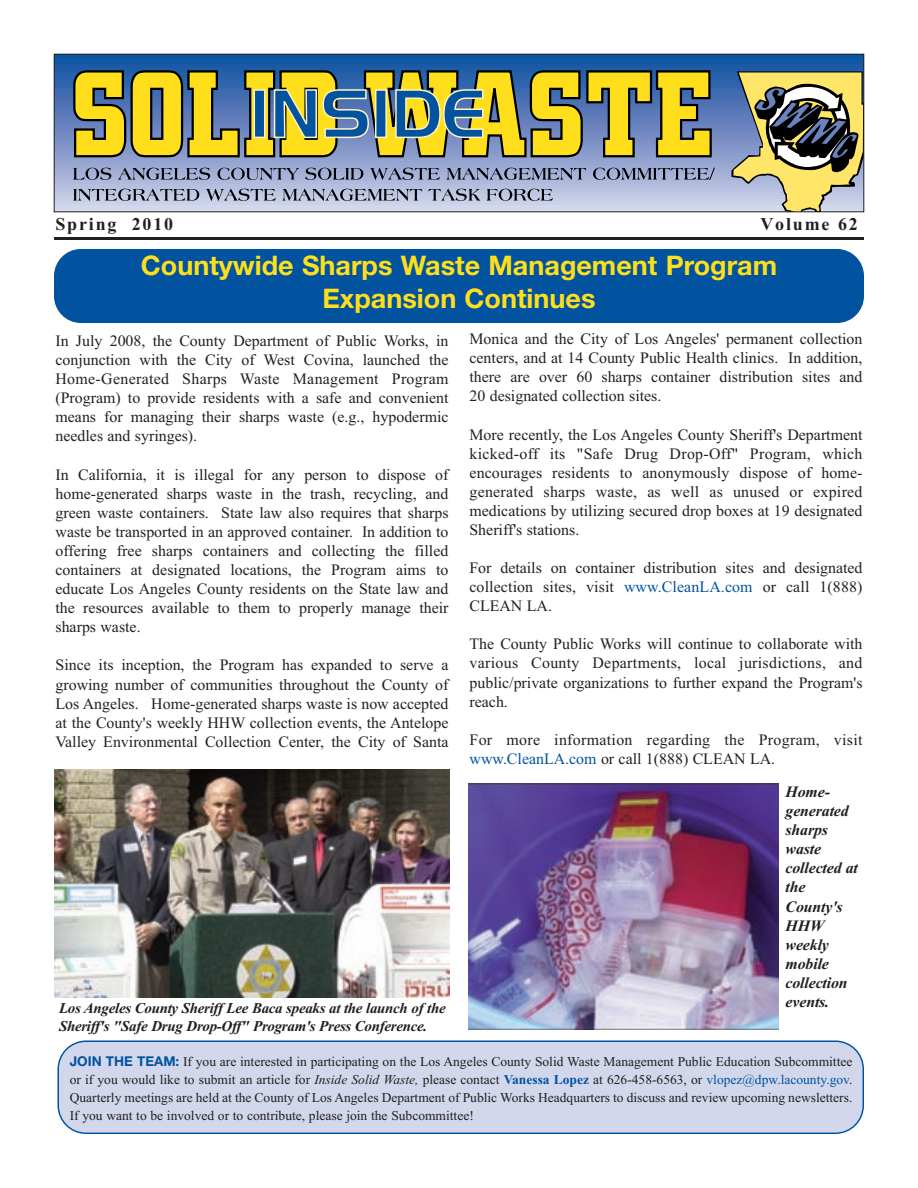
<style>
.page{position:relative;width:918px;height:1188px;background:#fff}
.page>*{position:absolute;margin:0;border:0;box-sizing:border-box;transform-origin:0 0}
.t1{font:700 27px/32.4px "Helvetica Neue LT Std";color:#ffdf1b;text-align:center}
.t2{font:700 18px "Times New Roman";letter-spacing:.1em;color:#231f20}
.t3{font:15.9px/19px "Times New Roman";color:#231f20;text-align:justify}
.t4{font:italic 700 15.9px/19px "Times New Roman";letter-spacing:-.01em;color:#231f20}
.t5{font:15.9px/19px "Times New Roman";letter-spacing:.02em;color:#231f20}
.t6{font:italic 700 15px/18px "Times New Roman";letter-spacing:-.02em;color:#231f20}
.t7{font:13.5px/18px "Times New Roman";color:#231f20;text-align:justify}
.s1{color:#0153a0}
.s2{font-family:"Helvetica Neue LT Std";font-weight:700;color:#0153a0}
.s3{font-style:italic}
.s4{font-family:"Times New Roman PS Bold MT OTF";color:#0153a0}
</style>
<div class="page">
<div style="left:57px;top:1041px;width:807px;height:93px;background:#d2d7eb"></div>
<hr style="left:54px;top:208px;width:810px;height:3px;background:#d6dcee">
<hr style="left:54px;top:205px;width:810px;height:3px;background:#d2d8ec">
<hr style="left:54px;top:202px;width:810px;height:3px;background:#ccd2e9">
<hr style="left:54px;top:199px;width:810px;height:3px;background:#c8cfe7">
<hr style="left:54px;top:196px;width:810px;height:3px;background:#c5cbe5">
<hr style="left:54px;top:193px;width:810px;height:3px;background:#c1c8e3">
<hr style="left:54px;top:190px;width:810px;height:3px;background:#bbc4e1">
<hr style="left:54px;top:187px;width:810px;height:3px;background:#b7c0df">
<hr style="left:54px;top:184px;width:810px;height:3px;background:#b4bede">
<hr style="left:54px;top:181px;width:810px;height:3px;background:#b0bbdc">
<hr style="left:54px;top:178px;width:810px;height:3px;background:#abb7da">
<hr style="left:54px;top:175px;width:810px;height:3px;background:#a7b3d9">
<hr style="left:54px;top:172px;width:810px;height:3px;background:#a4b0d7">
<hr style="left:54px;top:169px;width:810px;height:3px;background:#a0add5">
<hr style="left:54px;top:166px;width:810px;height:3px;background:#9ba9d3">
<hr style="left:54px;top:163px;width:810px;height:3px;background:#98a6d1">
<hr style="left:54px;top:160px;width:810px;height:3px;background:#94a4d0">
<hr style="left:54px;top:157px;width:810px;height:3px;background:#90a1cf">
<hr style="left:54px;top:154px;width:810px;height:3px;background:#8d9dcc">
<hr style="left:54px;top:151px;width:810px;height:3px;background:#889acb">
<hr style="left:54px;top:148px;width:810px;height:3px;background:#8598ca">
<hr style="left:54px;top:145px;width:810px;height:3px;background:#8295c8">
<hr style="left:54px;top:142px;width:810px;height:3px;background:#7e92c6">
<hr style="left:54px;top:139px;width:810px;height:3px;background:#7b8fc5">
<hr style="left:54px;top:136px;width:810px;height:3px;background:#788cc3">
<hr style="left:54px;top:133px;width:810px;height:3px;background:#748ac2">
<hr style="left:54px;top:130px;width:810px;height:3px;background:#7087c0">
<hr style="left:54px;top:127px;width:810px;height:3px;background:#6d85bf">
<hr style="left:54px;top:124px;width:810px;height:3px;background:#6a82be">
<hr style="left:54px;top:121px;width:810px;height:3px;background:#6780bd">
<hr style="left:54px;top:118px;width:810px;height:3px;background:#637dba">
<hr style="left:54px;top:115px;width:810px;height:3px;background:#5f7bb9">
<hr style="left:54px;top:112px;width:810px;height:3px;background:#5b79b9">
<hr style="left:54px;top:109px;width:810px;height:3px;background:#5877b7">
<hr style="left:54px;top:106px;width:810px;height:3px;background:#5474b5">
<hr style="left:54px;top:103px;width:810px;height:3px;background:#5072b4">
<hr style="left:54px;top:100px;width:810px;height:3px;background:#4d70b3">
<hr style="left:54px;top:97px;width:810px;height:3px;background:#4a6eb2">
<hr style="left:54px;top:94px;width:810px;height:3px;background:#406cb0">
<hr style="left:54px;top:91px;width:810px;height:3px;background:#3f6bb0">
<hr style="left:54px;top:88px;width:810px;height:3px;background:#3b69af">
<hr style="left:54px;top:85px;width:810px;height:3px;background:#3066ad">
<hr style="left:54px;top:81px;width:810px;height:4px;background:#2d64ac">
<hr style="left:54px;top:78px;width:810px;height:3px;background:#2b63ab">
<hr style="left:54px;top:75px;width:810px;height:3px;background:#2961aa">
<hr style="left:54px;top:72px;width:810px;height:3px;background:#2660a9">
<hr style="left:54px;top:69px;width:810px;height:3px;background:#225da7">
<hr style="left:54px;top:66px;width:810px;height:3px;background:#1e5ba6">
<hr style="left:54px;top:63px;width:810px;height:3px;background:#1b59a4">
<hr style="left:54px;top:60px;width:810px;height:3px;background:#1158a3">
<hr style="left:54px;top:57px;width:810px;height:3px;background:#1056a2">
<hr style="left:54px;top:54px;width:810px;height:3px;background:#0854a1">
<svg style="left:73px;top:168px;width:38px;height:12px"></svg>
<svg style="left:118px;top:168px;width:92px;height:12px"></svg>
<svg style="left:218px;top:168px;width:81px;height:12px"></svg>
<svg style="left:305px;top:168px;width:58px;height:12px"></svg>
<svg style="left:370px;top:168px;width:70px;height:12px"></svg>
<svg style="left:446px;top:168px;width:140px;height:12px"></svg>
<svg style="left:593px;top:168px;width:122px;height:12px"></svg>
<svg style="left:73px;top:189px;width:126px;height:12px"></svg>
<svg style="left:206px;top:189px;width:70px;height:12px"></svg>
<svg style="left:282px;top:189px;width:140px;height:12px"></svg>
<svg style="left:428px;top:189px;width:52px;height:12px"></svg>
<svg style="left:486px;top:189px;width:67px;height:12px"></svg>
<svg style="left:73px;top:70px;width:639px;height:88px"></svg>
<svg style="left:731px;top:71px;width:131px;height:139px"></svg>
<div style="left:54px;top:54px;width:810px;height:158px;border:1px solid #231f20"></div>
<hr style="left:54px;top:237px;width:810px;height:3px;background:#231f20">
<div style="left:54px;top:249px;width:810px;height:74px;background:#0153a0;border-radius:27px"></div>
<img style="left:54px;top:770px;width:396px;height:228px">
<img style="left:468px;top:783px;width:310px;height:246px">
<p class="t2" style="left:56px;top:213px;width:119px">Spring 2010</p>
<p class="t2" style="left:760px;top:213px;width:99px">Volume 62</p>
<h1 class="t1" style="left:141px;top:252px;width:638px">Countywide Sharps Waste Management Program<br>Expansion Continues</h1>
<p class="t3" style="left:56px;top:331px;width:395px">In July 2008, the County Department of Public Works, in conjunction with the City of West Covina, launched the Home-Generated Sharps Waste Management Program (Program) to provide residents with a safe and convenient means for managing their sharps waste (e.g., hypodermic needles and syringes).</p>
<p class="t3" style="left:55px;top:465px;width:395px">In California, it is illegal for any person to dispose of home-generated sharps waste in the trash, recycling, and green waste containers. State law also requires that sharps waste be transported in an approved container. In addition to offering free sharps containers and collecting the filled containers at designated locations, the Program aims to educate Los Angeles County residents on the State law and the resources available to them to properly manage their sharps waste.</p>
<p class="t3" style="left:55px;top:655px;width:395px">Since its inception, the Program has expanded to serve a growing number of communities throughout the County of Los Angeles. Home-generated sharps waste is now accepted at the County's weekly HHW collection events, the Antelope Valley Environmental Collection Center, the City of Santa</p>
<p class="t6" style="left:59px;top:999px;width:388px">Los Angeles County Sheriff Lee Baca speaks at the launch of the<br>Sheriff's "Safe Drug Drop-Off" Program's Press Conference.</p>
<p class="t3" style="left:470px;top:329px;width:395px">Monica and the City of Los Angeles' permanent collection centers, and at 14 County Public Health clinics. In addition, there are over 60 sharps container distribution sites and 20 designated collection sites.</p>
<p class="t3" style="left:469px;top:424px;width:395px">More recently, the Los Angeles County Sheriff's Department kicked-off its "Safe Drug Drop-Off" Program, which encourages residents to anonymously dispose of home&shy;generated sharps waste, as well as unused or expired medications by utilizing secured drop boxes at 19 designated Sheriff's stations.</p>
<p class="t3" style="left:469px;top:558px;width:395px">For details on container distribution sites and designated collection sites, visit <span class="s1">www.CleanLA.com</span> or call 1(888)<br>CLEAN LA.</p>
<p class="t3" style="left:469px;top:634px;width:395px">The County Public Works will continue to collaborate with various County Departments, local jurisdictions, and public/private organizations to further expand the Program's reach.</p>
<p class="t5" style="left:470px;top:730px;width:395px">For more information regarding the Program, visit <span class="s1">www.CleanLA.com</span> or call 1(888) CLEAN LA.</p>
<p class="t4" style="left:786px;top:782px;width:74px">Home&shy;generated sharps waste collected at the<br>County's<br>HHW weekly mobile collection events.</p>
<p class="t7" style="left:70px;top:1052px;width:784px"><span class="s2">JOIN THE TEAM:</span> If you are interested in participating on the Los Angeles County Solid Waste Management Public Education Subcommittee or if you would like to submit an article for <span class="s3">Inside Solid Waste,</span> please contact <span class="s4">Vanessa Lopez</span> at 626-458-6563, or <span class="s1">vlopez@dpw.lacounty.gov</span>.<br>Quarterly meetings are held at the County of Los Angeles Department of Public Works Headquarters to discuss and review upcoming newsletters.<br>If you want to be involved or to contribute, please join the Subcommittee!</p>
</div>
